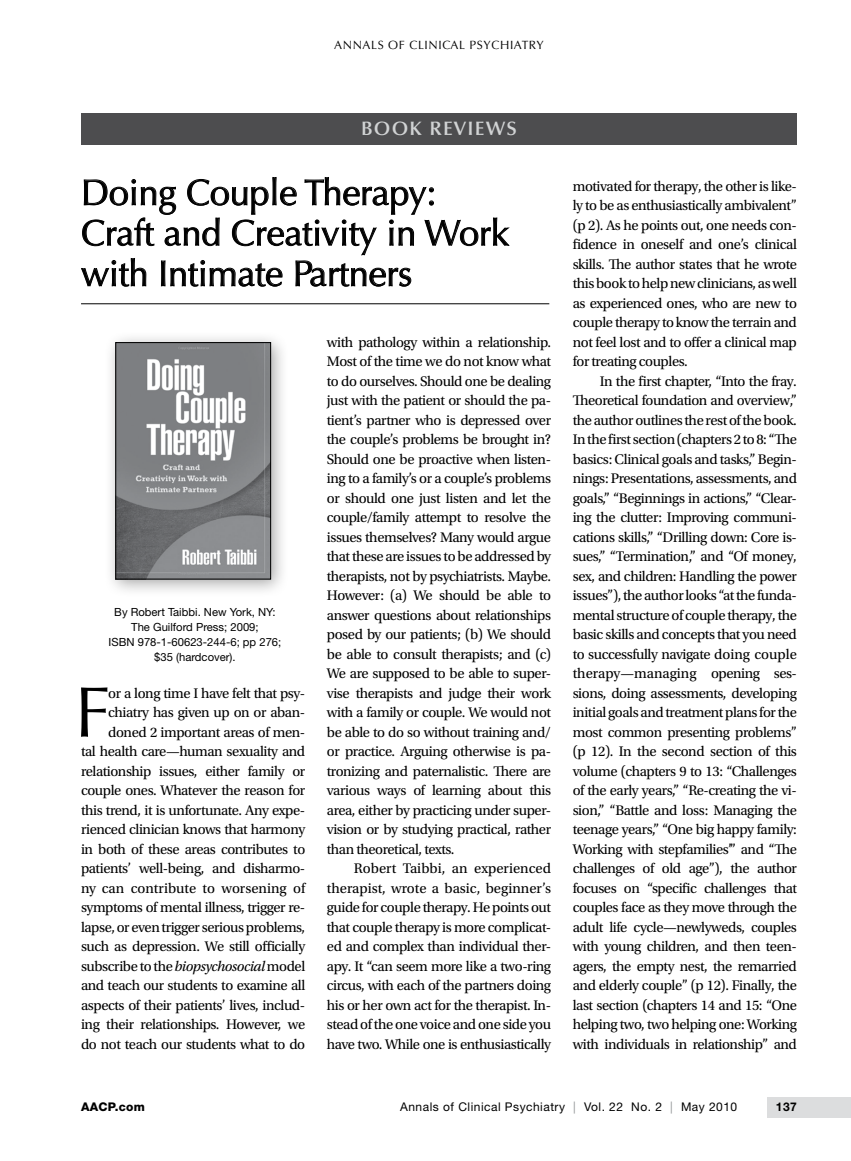
<style>
.page{position:relative;width:851px;height:1161px;background:#fff}
.page>*{position:absolute;margin:0;border:0;box-sizing:border-box;transform-origin:0 0}
.Body_Drop_Cap{font:71.55px "Optima LT Std";color:#000}
.t1{font:36px/40.5px "Optima LT Std";letter-spacing:-.005em;color:#000}
.t2{font:600 19.5px "Optima LT Std";letter-spacing:.06em;color:#d1d3d4}
.Body_2{font:14.7px/19.5px "Utopia Std";letter-spacing:-.03em;color:#000;text-align:justify}
.Body_Drop_Cap-2{font:14.7px/19.5px "Utopia Std";letter-spacing:-.03em;color:#000;text-align:right}
.t3{font:12px "Helvetica Neue LT Std";letter-spacing:.04em;color:#000}
.t4{font:12px "Optima LT Std";letter-spacing:.05em;color:#000}
.t5{font:800 12px "Helvetica Neue LT Std";letter-spacing:.02em;color:#000}
.t6{font:700 12px "Helvetica Neue LT Std";color:#000}
.Book_Caption{font:11.25px/15px "Helvetica Neue LT Std";color:#000;text-align:center}
.s1{font-style:italic}
.s2{color:#939598}
</style>
<div class="page">
<div style="left:766px;top:1097px;width:84px;height:21px;background:#dcddde"></div>
<div style="left:81px;top:113px;width:715px;height:32px;background:#4d4d4f"></div>
<hr style="left:81px;top:303px;width:468px;height:1px;background:#000">
<svg style="left:81px;top:177px;width:428px;height:110px"></svg>
<div style="left:103px;top:330px;width:186px;height:267px;background:#000;opacity:.35"></div>
<img style="left:118px;top:344px;width:151px;height:233px">
<div style="left:116px;top:342px;width:155px;height:237px;border:1px solid #000"></div>
<p class="t4" style="left:334px;top:38px;width:211px">ANNALS OF CLINICAL PSYCHIATRY</p>
<p class="t2" style="left:361px;top:117px;width:157px">BOOK REVIEWS</p>
<p class="t1" style="left:81px;top:173px;width:429px">Doing Couple Therapy:<br>Craft and Creativity in Work with Intimate Partners</p>
<p class="Book_Caption" style="left:109px;top:604px;width:174px">By Robert Taibbi. New York, NY:<br>The Guilford Press; 2009;<br>ISBN 978-1-60623-244-6; pp 276; $35 (hardcover).</p>
<p class="Body_Drop_Cap-2" style="left:81px;top:683px;width:226px">or a long time I have felt that psy&shy;chiatry has given up on or aban&shy;doned 2 important areas of men-<br>tal health care—human sexuality and relationship issues, either family or couple ones. Whatever the reason for this trend, it is unfortunate. Any expe&shy;rienced clinician knows that harmony in both of these areas contributes to patients’ well-being, and disharmo&shy;ny can contribute to worsening of symptoms of mental illness, trigger re&shy;lapse, or even trigger serious problems, such as depression. We still officially subscribe to the <span class="s1">biopsychosocial</span> model and teach our students to examine all aspects of their patients’ lives, includ&shy;ing their relationships. However, we do not teach our students what to do</p>
<p class="Body_Drop_Cap" style="left:75px;top:671px;width:37px">F</p>
<p class="Body_Drop_Cap-2" style="left:327px;top:332px;width:226px;text-align:justify">with pathology within a relationship.<br>Most of the time we do not know what to do ourselves. Should one be dealing just with the patient or should the pa&shy;tient’s partner who is depressed over the couple’s problems be brought in?<br>Should one be proactive when listen&shy;ing to a family’s or a couple’s problems or should one just listen and let the couple/family attempt to resolve the issues themselves? Many would argue that these are issues to be addressed by therapists, not by psychiatrists. Maybe.<br>However: (a) We should be able to answer questions about relationships posed by our patients; (b) We should be able to consult therapists; and (c)<br>We are supposed to be able to super&shy;vise therapists and judge their work with a family or couple. We would not be able to do so without training and/ or practice. Arguing otherwise is pa&shy;tronizing and paternalistic. There are various ways of learning about this area, either by practicing under super&shy;vision or by studying practical, rather than theoretical, texts.</p>
<p class="Body_2" style="left:327px;top:859px;width:226px;text-indent:27px">Robert Taibbi, an experienced therapist, wrote a basic, beginner’s guide for couple therapy. He points out that couple therapy is more complicat&shy;ed and complex than individual ther&shy;apy. It “can seem more like a two-ring circus, with each of the partners doing his or her own act for the therapist. In&shy;stead of the one voice and one side you have two. While one is enthusiastically</p>
<p class="Body_2" style="left:572px;top:176px;width:226px">motivated for therapy, the other is like&shy;ly to be as enthusiastically ambivalent” (p 2). As he points out, one needs con&shy;fidence in oneself and one’s clinical skills. The author states that he wrote this book to help new clinicians, as well as experienced ones, who are new to couple therapy to know the terrain and not feel lost and to offer a clinical map for treating couples.</p>
<p class="Body_2" style="left:572px;top:371px;width:226px;text-indent:27px">In the first chapter, “Into the fray.<br>Theoretical foundation and overview,” the author outlines the rest of the book.<br>In the first section (chapters 2 to 8: “The basics: Clinical goals and tasks,” Begin&shy;nings: Presentations, assessments, and goals,” “Beginnings in actions,” “Clear&shy;ing the clutter: Improving communi&shy;cations skills,” “Drilling down: Core is&shy;sues,” “Termination,” and “Of money, sex, and children: Handling the power issues”), the author looks “at the funda&shy;mental structure of couple therapy, the basic skills and concepts that you need to successfully navigate doing couple therapy—managing opening ses&shy;sions, doing assessments, developing initial goals and treatment plans for the most common presenting problems” (p 12). In the second section of this volume (chapters 9 to 13: “Challenges of the early years,” “Re-creating the vi&shy;sion,” “Battle and loss: Managing the teenage years,” “One big happy family:<br>Working with stepfamilies’” and “The challenges of old age”), the author focuses on “specific challenges that couples face as they move through the adult life cycle—newlyweds, couples with young children, and then teen&shy;agers, the empty nest, the remarried and elderly couple” (p 12). Finally, the last section (chapters 14 and 15: “One helping two, two helping one: Working with individuals in relationship” and</p>
<p class="t5" style="left:81px;top:1100px;width:65px">AACP.com</p>
<p class="t3" style="left:400px;top:1100px;width:338px">Annals of Clinical Psychiatry <span class="s2">|</span> Vol. 22 No. 2 <span class="s2">|</span> May 2010</p>
<p class="t6" style="left:776px;top:1099px;width:22px">137</p>
</div>
